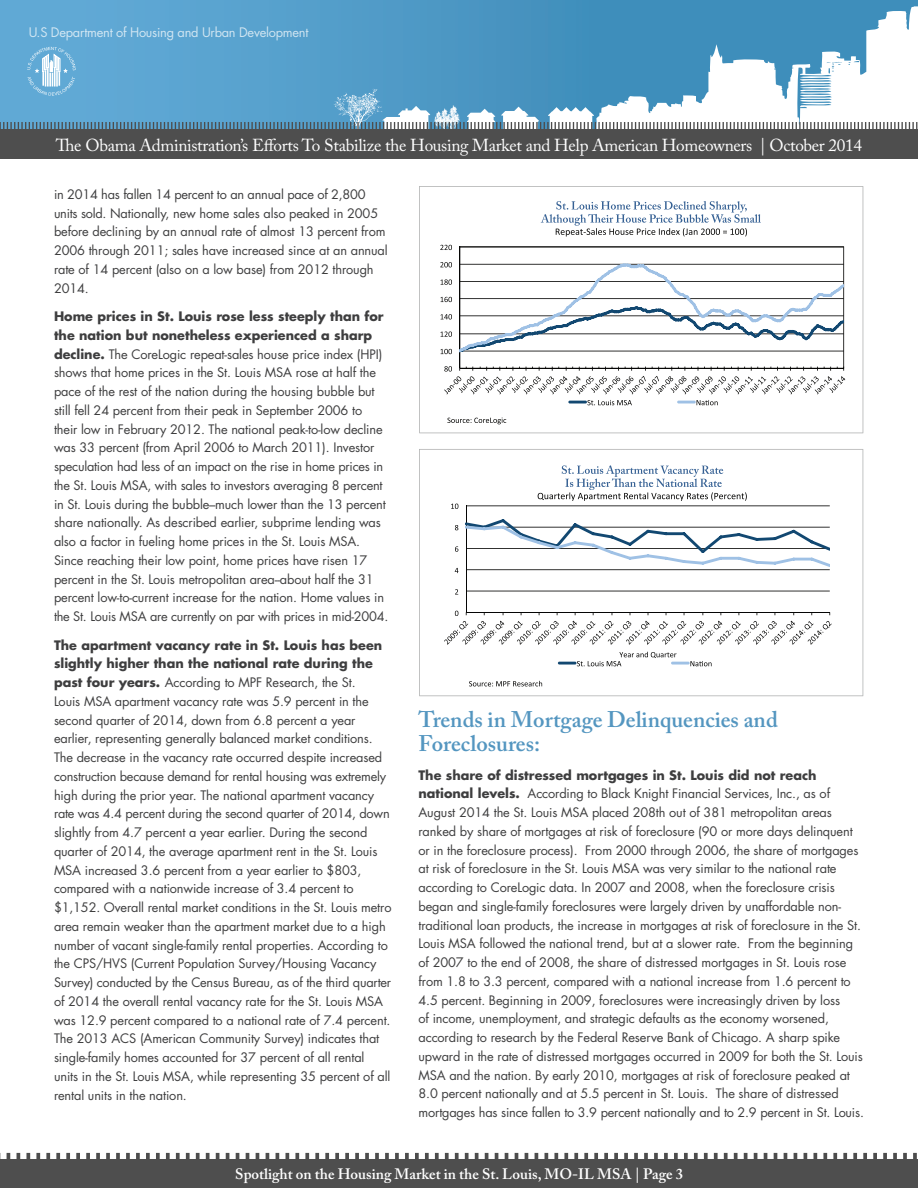
<style>
.page{position:relative;width:918px;height:1188px;background:#fff}
.page>*{position:absolute;margin:0;border:0;box-sizing:border-box;transform-origin:0 0}
.Heading{font:600 22.5px/24px "Adobe Caslon Pro";color:#5496c0}
.t1{font:17.25px "Adobe Caslon Pro";letter-spacing:-.02em;color:#fff}
.t2{font:600 15px "Adobe Caslon Pro";color:#fff}
.t3{font:13.05px "Helvetica Neue";letter-spacing:.01em;color:#fff}
.t4{font:12.9px "Futura";letter-spacing:-.02em;color:#fff}
.body_copy{font:12.75px/18.8px "Futura";letter-spacing:-.01em;color:#3e3e3f}
.s1{font-weight:700}
</style>
<div class="page">
<div style="left:0;top:0;width:918px;height:159px;background:linear-gradient(to right,#62aad6,#3687b4)"></div>
<svg style="left:596px;top:6px;width:322px;height:41px;background:#549bc2"></svg>
<div style="left:0;top:130px;width:918px;height:29px;background:#4e4e4e"></div>
<svg style="left:0;top:1152px;width:917px;height:7px"></svg>
<div style="left:0;top:1159px;width:918px;height:29px;background:#4e4e4e"></div>
<svg style="left:0;top:47px;width:918px;height:83px"></svg>
<svg style="left:419px;top:186px;width:444px;height:247px"></svg>
<svg style="left:447px;top:418px;width:59px;height:6px"></svg>
<svg style="left:541px;top:201px;width:220px;height:36px"></svg>
<svg style="left:419px;top:449px;width:444px;height:247px"></svg>
<svg style="left:469px;top:681px;width:73px;height:5px"></svg>
<p class="t4" style="left:28px;top:23px;width:282px">U.S Department of Housing and Urban Development</p>
<p class="t3" style="left:159px;top:135px;width:599px">U.S. Department of Housing and Urban Development | Office of Policy Development and Research</p>
<h2 class="t1" style="left:56px;top:135px;width:808px">The Obama Administration’s Efforts To Stabilize the Housing Market and Help American Homeowners | October 2014</h2>
<p class="body_copy" style="left:54px;top:185px;width:335px">in 2014 has fallen 14 percent to an annual pace of 2,800 units sold. Nationally, new home sales also peaked in 2005 before declining by an annual rate of almost 13 percent from 2006 through 2011; sales have increased since at an annual rate of 14 percent (also on a low base) from 2012 through 2014.</p>
<p class="body_copy" style="left:54px;top:307px;width:336px"><span class="s1">Home prices in St. Louis rose less steeply than for the nation but nonetheless experienced a sharp decline.</span> The CoreLogic repeat-sales house price index (HPI) shows that home prices in the St. Louis MSA rose at half the pace of the rest of the nation during the housing bubble but still fell 24 percent from their peak in September 2006 to their low in February 2012. The national peak-to-low decline was 33 percent (from April 2006 to March 2011). Investor speculation had less of an impact on the rise in home prices in the St. Louis MSA, with sales to investors averaging 8 percent in St. Louis during the bubble–much lower than the 13 percent share nationally. As described earlier, subprime lending was also a factor in fueling home prices in the St. Louis MSA.<br>Since reaching their low point, home prices have risen 17 percent in the St. Louis metropolitan area--about half the 31 percent low-to-current increase for the nation. Home values in the St. Louis MSA are currently on par with prices in mid-2004.</p>
<p class="body_copy" style="left:54px;top:635px;width:339px"><span class="s1">The apartment vacancy rate in St. Louis has been slightly higher than the national rate during the past four years.</span> According to MPF Research, the St.<br>Louis MSA apartment vacancy rate was 5.9 percent in the second quarter of 2014, down from 6.8 percent a year earlier, representing generally balanced market conditions.<br>The decrease in the vacancy rate occurred despite increased construction because demand for rental housing was extremely high during the prior year. The national apartment vacancy rate was 4.4 percent during the second quarter of 2014, down slightly from 4.7 percent a year earlier. During the second quarter of 2014, the average apartment rent in the St. Louis MSA increased 3.6 percent from a year earlier to $803, compared with a nationwide increase of 3.4 percent to $1,152. Overall rental market conditions in the St. Louis metro area remain weaker than the apartment market due to a high number of vacant single-family rental properties. According to the CPS/HVS (Current Population Survey/Housing Vacancy Survey) conducted by the Census Bureau, as of the third quarter of 2014 the overall rental vacancy rate for the St. Louis MSA was 12.9 percent compared to a national rate of 7.4 percent.<br>The 2013 ACS (American Community Survey) indicates that single-family homes accounted for 37 percent of all rental units in the St. Louis MSA, while representing 35 percent of all rental units in the nation.</p>
<p class="Heading" style="left:418px;top:707px;width:361px">Trends in Mortgage Delinquencies and<br>Foreclosures:</p>
<p class="body_copy" style="left:418px;top:765px;width:447px"><span class="s1">The share of distressed mortgages in St. Louis did not reach national levels.</span> According to Black Knight Financial Services, Inc., as of August 2014 the St. Louis MSA placed 208th out of 381 metropolitan areas ranked by share of mortgages at risk of foreclosure (90 or more days delinquent or in the foreclosure process). From 2000 through 2006, the share of mortgages at risk of foreclosure in the St. Louis MSA was very similar to the national rate according to CoreLogic data. In 2007 and 2008, when the foreclosure crisis began and single-family foreclosures were largely driven by unaffordable non&shy;traditional loan products, the increase in mortgages at risk of foreclosure in the St.<br>Louis MSA followed the national trend, but at a slower rate. From the beginning of 2007 to the end of 2008, the share of distressed mortgages in St. Louis rose from 1.8 to 3.3 percent, compared with a national increase from 1.6 percent to 4.5 percent. Beginning in 2009, foreclosures were increasingly driven by loss<br>of income, unemployment, and strategic defaults as the economy worsened, according to research by the Federal Reserve Bank of Chicago. A sharp spike upward in the rate of distressed mortgages occurred in 2009 for both the St. Louis MSA and the nation. By early 2010, mortgages at risk of foreclosure peaked at 8.0 percent nationally and at 5.5 percent in St. Louis. The share of distressed mortgages has since fallen to 3.9 percent nationally and to 2.9 percent in St. Louis.</p>
<p class="t2" style="left:235px;top:1165px;width:450px">Spotlight on the Housing Market in the St. Louis, MO-IL MSA | Page 3</p>
</div>
